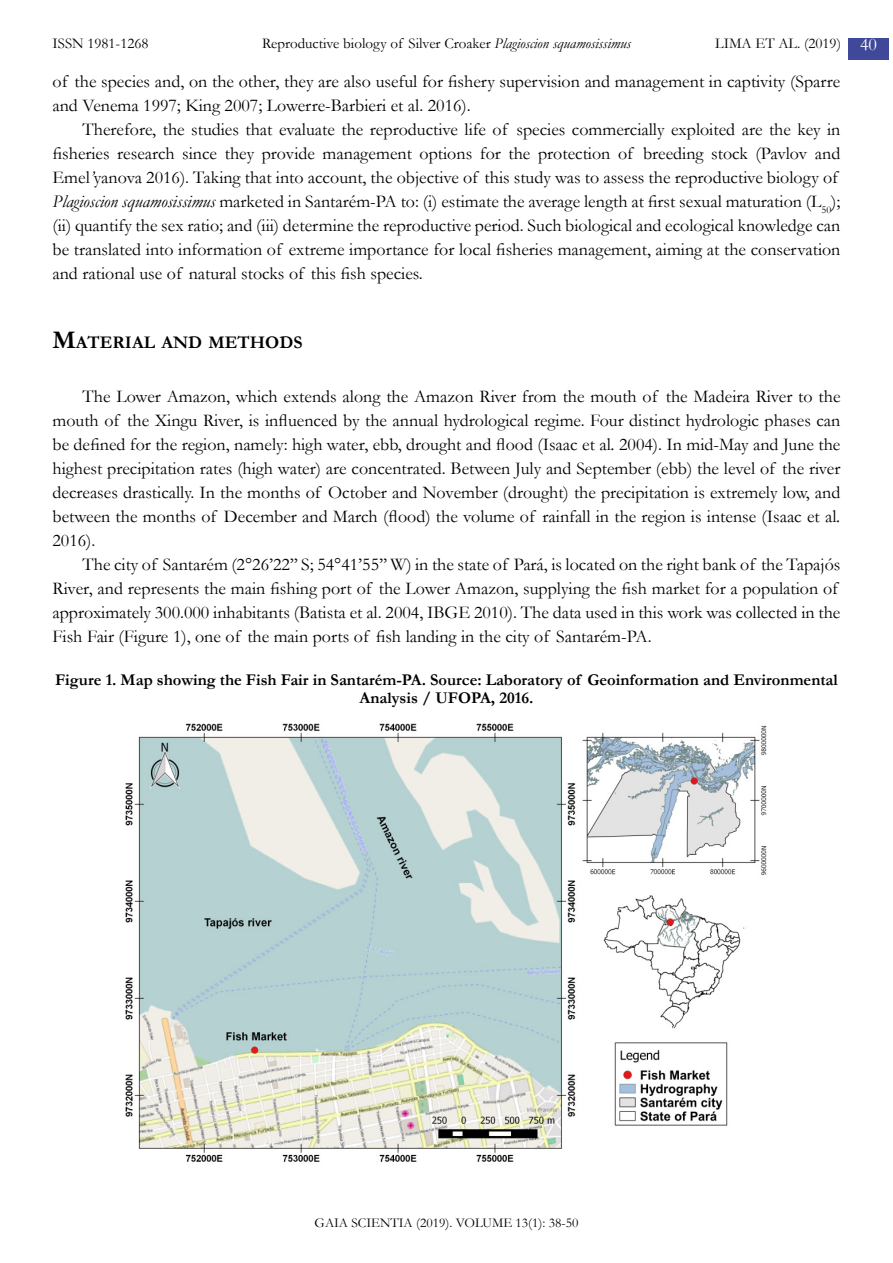
<style>
.page{position:relative;width:893px;height:1263px;background:#fff}
.page>*{position:absolute;margin:0;border:0;box-sizing:border-box;transform-origin:0 0}
.t1{font:18px/24px "Garamond";color:#000}
.t2{font:700 17.85px "Garamond";color:#000}
.t3{font:700 16.5px/18px "Garamond";color:#000;text-align:center}
.t4{font:15px "Garamond";color:#000}
.t5{font:13.5px "Garamond";color:#000}
.s1{font-style:italic}
.s2{font-size:18px;color:#fff}
.s3{font-size:25.5px}
</style>
<div class="page">
<div style="left:848px;top:39px;width:41px;height:21px;background:#404999"></div>
<img style="left:125px;top:723px;width:642px;height:439px">
<p class="t4" style="left:262px;top:34px;width:370px">Reproductive biology of Silver Croaker <span class="s1">Plagioscion squamosissimus</span></p>
<p class="t1" style="left:52px;top:69px;width:789px">of the species and, on the other, they are also useful for fishery supervision and management in captivity (Sparre and Venema 1997; King 2007; Lowerre-Barbieri et al. 2016).</p>
<p class="t1" style="left:52px;top:117px;width:789px;text-indent:30px">Therefore, the studies that evaluate the reproductive life of species commercially exploited are the key in fisheries research since they provide management options for the protection of breeding stock (Pavlov and Emel<span class="s1">’</span>yanova 2016). Taking that into account, the objective of this study was to assess the reproductive biology of <span class="s1">Plagioscion squamosissimus</span> marketed in Santarém-PA to: (i) estimate the average length at first sexual maturation (L<sub>50</sub>); (ii) quantify the sex ratio; and (iii) determine the reproductive period. Such biological and ecological knowledge can be translated into information of extreme importance for local fisheries management, aiming at the conservation and rational use of natural stocks of this fish species.</p>
<p class="t4" style="left:52px;top:34px;width:97px">ISSN 1981-1268</p>
<p class="t4" style="left:715px;top:34px;width:163px">LIMA ET AL. (2019) <span class="s2">40</span></p>
<p class="t2" style="left:53px;top:330px;width:250px"><span class="s3">M</span>ATERIAL AND METHODS</p>
<p class="t1" style="left:52px;top:384px;width:789px;text-align:justify;text-indent:30px">The Lower Amazon, which extends along the Amazon River from the mouth of the Madeira River to the mouth of the Xingu River, is influenced by the annual hydrological regime. Four distinct hydrologic phases can be defined for the region, namely: high water, ebb, drought and flood (Isaac et al<span class="s1">.</span> 2004). In mid-May and June the highest precipitation rates (high water) are concentrated. Between July and September (ebb) the level of the river decreases drastically. In the months of October and November (drought) the precipitation is extremely low, and between the months of December and March (flood) the volume of rainfall in the region is intense (Isaac et al<span class="s1">.<br></span>2016).</p>
<p class="t1" style="left:52px;top:552px;width:789px;text-indent:30px">The city of Santarém (2°26’22’’ S; 54°41’55’’ W) in the state of Pará, is located on the right bank of the Tapajós River, and represents the main fishing port of the Lower Amazon, supplying the fish market for a population of approximately 300.000 inhabitants (Batista et al. 2004, IBGE 2010). The data used in this work was collected in the Fish Fair (Figure 1), one of the main ports of fish landing in the city of Santarém-PA.</p>
<p class="t3" style="left:55px;top:671px;width:784px">Figure 1. Map showing the Fish Fair in Santarém-PA. Source: Laboratory of Geoinformation and Environmental<br>Analysis / UFOPA, 2016.</p>
<p class="t5" style="left:315px;top:1213px;width:265px">GAIA SCIENTIA (2019). VOLUME 13(1): 38-50</p>
</div>
